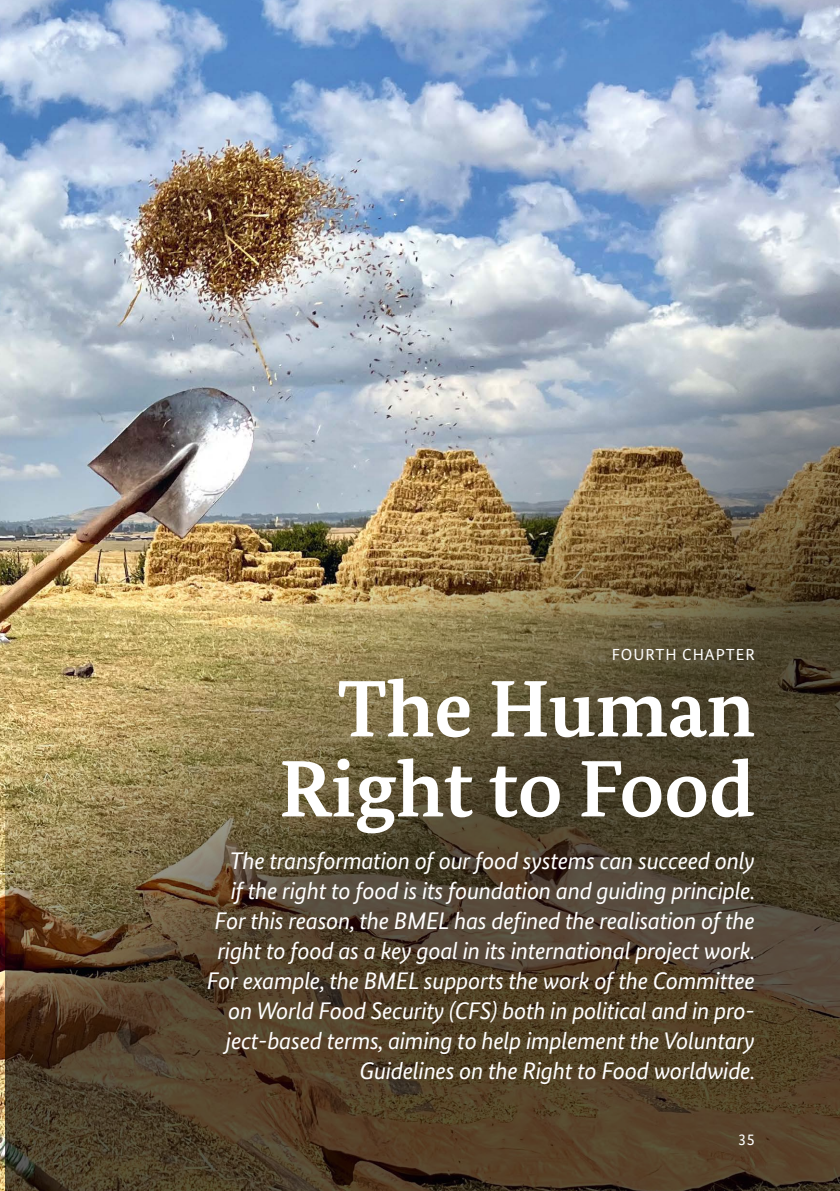
<style>
.page{position:relative;width:840px;height:1191px;background:#fff}
.page>*{position:absolute;margin:0;border:0;box-sizing:border-box;transform-origin:0 0}
.Alternative_Headline{font:700 80px/80px "Bundes Serif";color:#fff;text-align:right}
.Lead_1{font:italic 24px/30px "Bundes Sans";letter-spacing:-.015em;color:#fff;text-align:right}
.Column_Title_and_Page_Title_and_Number{font:16px "Bundes Sans";letter-spacing:.06em;color:#fff}
</style>
<div class="page">
<img style="left:0;top:0;width:839px;height:1191px">
<img style="left:5px;top:69px;width:834px;height:1122px">
<p class="Column_Title_and_Page_Title_and_Number" style="left:611px;top:645px;width:144px">FOURTH CHAPTER</p>
<h1 class="Alternative_Headline" style="left:279px;top:668px;width:477px">The Human<br>Right to Food</h1>
<p class="Lead_1" style="left:207px;top:845px;width:550px">The transformation of our food systems can succeed only<br>if the right to food is its foundation and guiding principle.<br>For this reason, the BMEL has defined the realisation of the right to food as a key goal in its international project work.<br>For example, the BMEL supports the work of the Committee on World Food Security (CFS) both in political and in pro&shy;ject-based terms, aiming to help implement the Voluntary Guidelines on the Right to Food worldwide.</p>
<p class="Column_Title_and_Page_Title_and_Number" style="left:737px;top:1130px;width:18px">35</p>
</div>
